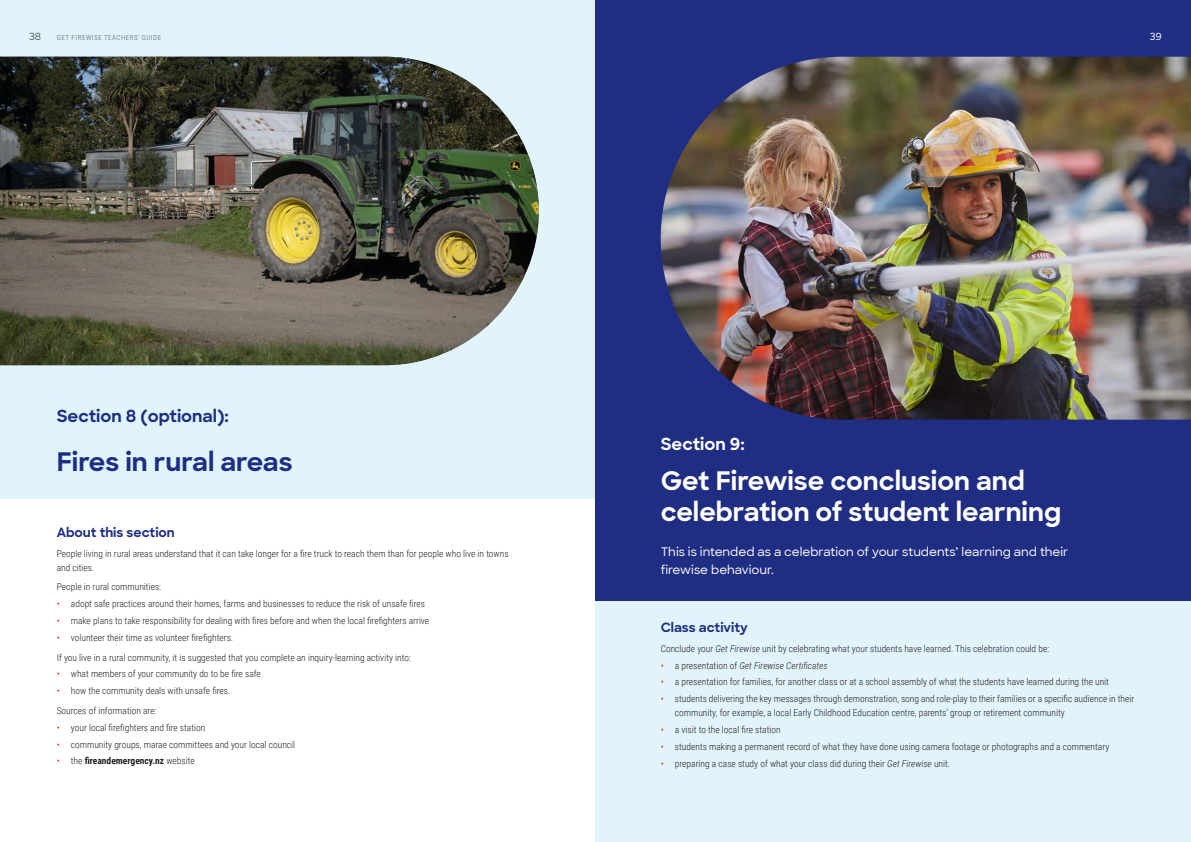
<style>
.page{position:relative;width:1191px;height:842px;background:#fff}
.page>*{position:absolute;margin:0;border:0;box-sizing:border-box;transform-origin:0 0}
.Heading_1{font:700 26px/31.2px "Sharp Sans";color:#fff}
.Intro{font:700 26px "Sharp Sans";color:#1f2d82}
.Heading_1-2{font:700 17px "Sharp Sans";color:#1f2d82}
.Heading_1-3{font:700 17px "Sharp Sans";color:#fff}
.Heading_2{font:700 13px "Sharp Sans";color:#1f2d82}
.Intro-2{font:500 12px/18px "Sharp Sans";color:#fff}
.t1{font:500 10px "Sharp Sans";color:#57585a}
.t2{font:500 10px "Sharp Sans";color:#fff}
.Body{font:300 9.5px/14px "Roboto Condensed";color:#231f20}
.t3{font:italic 300 9.5px "Roboto Condensed";color:#231f20}
.t4{font:700 9.5px "Roboto Condensed";color:#231f20}
.t5{font:300 7px "Roboto Condensed";letter-spacing:.075em;color:#57585a}
.s1{color:#ee1d23}
.s2{font-weight:300;color:#ee1d23}
.s3{font-weight:300}
.s4{font-style:italic}
.s5{font-style:normal;color:#ee1d23}
.s6{font-style:normal}
</style>
<div class="page">
<div style="left:0;top:0;width:609px;height:499px;background:#e1f4fc"></div>
<img style="left:0;top:57px;width:539px;height:308px">
<div style="left:596px;top:579px;width:595px;height:263px;background:#e1f4fc"></div>
<div style="left:595px;top:0;width:596px;height:600px;background:#1f2d82"></div>
<img style="left:660px;top:57px;width:531px;height:363px">
<p class="t1" style="left:29px;top:29px;width:14px">38</p>
<p class="t5" style="left:57px;top:33px;width:106px">GET FIREWISE TEACHERS’ GUIDE</p>
<p class="t2" style="left:1149px;top:29px;width:14px">39</p>
<p class="Heading_1-2" style="left:57px;top:404px;width:174px">Section 8 (optional):</p>
<p class="Intro" style="left:57px;top:442px;width:237px">Fires in rural areas</p>
<p class="Heading_2" style="left:57px;top:523px;width:120px">About this section</p>
<p class="Body" style="left:57px;top:546px;width:453px">People living in rural areas understand that it can take longer for a fire truck to reach them than for people who live in towns and cities.</p>
<p class="Body" style="left:57px;top:580px;width:106px">People in rural communities:</p>
<p class="Body" style="left:57px;top:596px;width:370px"><span class="s1">•</span> adopt safe practices around their homes, farms and businesses to reduce the risk of unsafe fires</p>
<p class="Body" style="left:57px;top:613px;width:374px"><span class="s1">•</span> make plans to take responsibility for dealing with fires before and when the local firefighters arrive</p>
<p class="Body" style="left:57px;top:630px;width:178px"><span class="s1">•</span> volunteer their time as volunteer firefighters.</p>
<p class="Body" style="left:57px;top:650px;width:356px">If you live in a rural community, it is suggested that you complete an inquiry-learning activity into:</p>
<p class="Body" style="left:57px;top:667px;width:206px"><span class="s1">•</span> what members of your community do to be fire safe</p>
<p class="Body" style="left:57px;top:683px;width:175px"><span class="s1">•</span> how the community deals with unsafe fires.</p>
<p class="Body" style="left:57px;top:703px;width:101px">Sources of information are:</p>
<p class="Body" style="left:57px;top:720px;width:150px"><span class="s1">•</span> your local firefighters and fire station</p>
<p class="Body" style="left:57px;top:737px;width:240px"><span class="s1">•</span> community groups, marae committees and your local council</p>
<p class="t4" style="left:57px;top:754px;width:140px"><span class="s2">•</span> <span class="s3">the</span> fireandemergency.nz <span class="s3">website</span></p>
<p class="Heading_1-3" style="left:660px;top:431px;width:86px">Section 9:</p>
<p class="Heading_1" style="left:660px;top:464px;width:402px">Get Firewise conclusion and celebration of student learning</p>
<p class="Intro-2" style="left:660px;top:542px;width:409px">This is intended as a celebration of your students’ learning and their firewise behaviour.</p>
<p class="Heading_2" style="left:660px;top:618px;width:88px">Class activity</p>
<p class="Body" style="left:660px;top:641px;width:390px">Conclude your <span class="s4">Get Firewise</span> unit by celebrating what your students have learned. This celebration could be:</p>
<p class="t3" style="left:660px;top:658px;width:168px"><span class="s5">•</span> <span class="s6">a presentation of</span> Get Firewise Certificates</p>
<p class="Body" style="left:660px;top:675px;width:450px"><span class="s1">•</span> a presentation for families, for another class or at a school assembly of what the students have learned during the unit</p>
<p class="Body" style="left:675px;top:691px;width:461px;text-indent:-14px"><span class="s1">•</span> students delivering the key messages through demonstration, song and role-play to their families or a specific audience in their community, for example, a local Early Childhood Education centre, parents’ group or retirement community</p>
<p class="Body" style="left:660px;top:722px;width:121px"><span class="s1">•</span> a visit to the local fire station</p>
<p class="Body" style="left:660px;top:739px;width:450px"><span class="s1">•</span> students making a permanent record of what they have done using camera footage or photographs and a commentary</p>
<p class="Body" style="left:660px;top:756px;width:291px"><span class="s1">•</span> preparing a case study of what your class did during their <span class="s4">Get Firewise</span> unit.</p>
</div>
